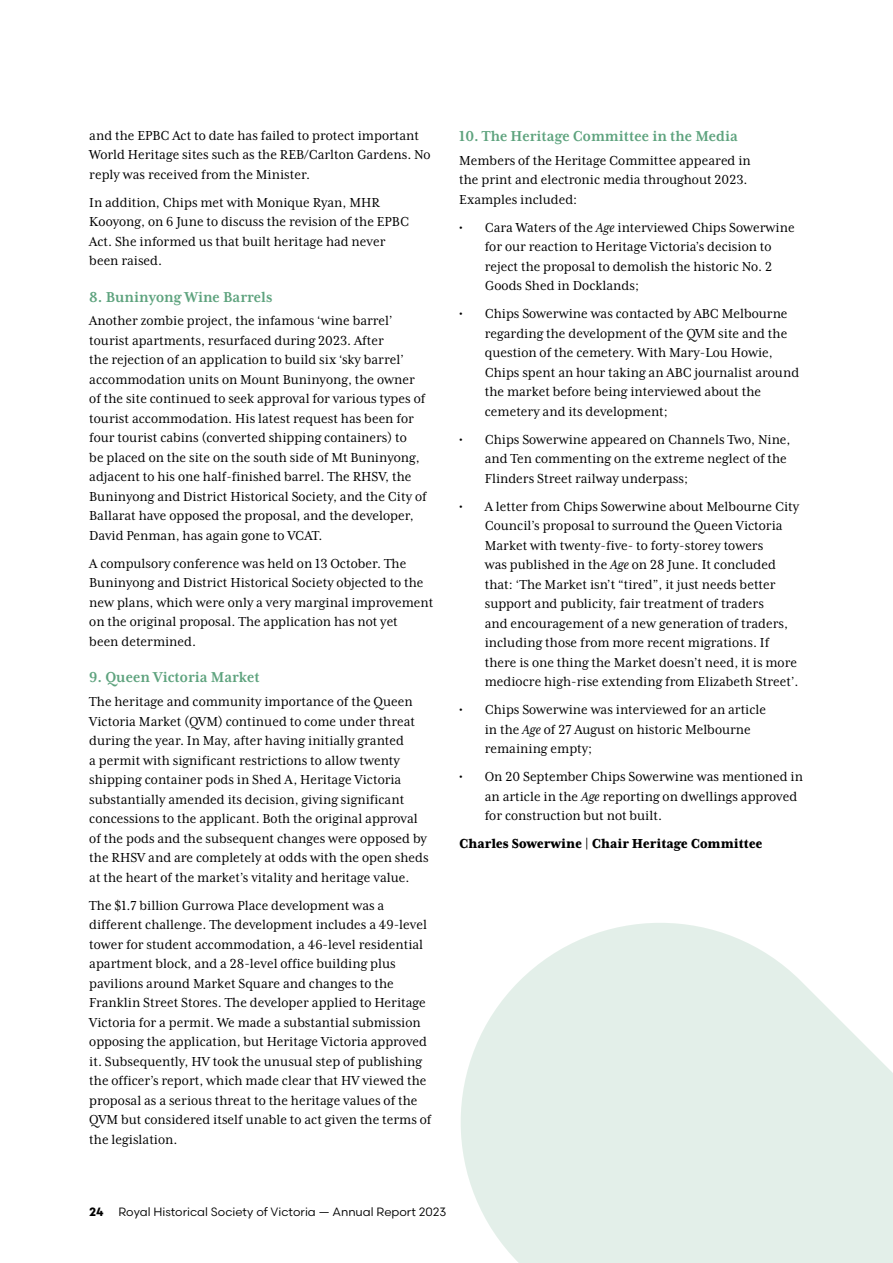
<style>
.page{position:relative;width:893px;height:1263px;background:#fff}
.page>*{position:absolute;margin:0;border:0;box-sizing:border-box;transform-origin:0 0}
.t1{font:700 16.5px "Mrs Eaves XL Serif Nar OT";color:#5ea37e}
.t2{font:15px/19.5px "Mrs Eaves XL Serif Nar OT";color:#000}
.t3{font:800 15px "Mrs Eaves XL Serif Nar OT";color:#000}
.t4{font:12px "Scandia";color:#000}
.s1{font-style:italic}
.s2{font-weight:700}
</style>
<div class="page">
<svg style="left:461px;top:923px;width:432px;height:340px;fill:#e3efe9"></svg>
<p class="t2" style="left:89px;top:125px;width:343px">and the EPBC Act to date has failed to protect important<br>World Heritage sites such as the REB/Carlton Gardens. No reply was received from the Minister.</p>
<p class="t2" style="left:89px;top:192px;width:321px">In addition, Chips met with Monique Ryan, MHR Kooyong, on 6 June to discuss the revision of the EPBC Act. She informed us that built heritage had never been raised.</p>
<p class="t1" style="left:89px;top:287px;width:185px">8. Buninyong Wine Barrels</p>
<p class="t2" style="left:89px;top:311px;width:339px">Another zombie project, the infamous ‘wine barrel’ tourist apartments, resurfaced during 2023. After<br>the rejection of an application to build six ‘sky barrel’ accommodation units on Mount Buninyong, the owner of the site continued to seek approval for various types of tourist accommodation. His latest request has been for four tourist cabins (converted shipping containers) to<br>be placed on the site on the south side of Mt Buninyong, adjacent to his one half-finished barrel. The RHSV, the Buninyong and District Historical Society, and the City of Ballarat have opposed the proposal, and the developer, David Penman, has again gone to VCAT.</p>
<p class="t2" style="left:89px;top:554px;width:346px">A compulsory conference was held on 13 October. The Buninyong and District Historical Society objected to the new plans, which were only a very marginal improvement on the original proposal. The application has not yet<br>been determined.</p>
<p class="t1" style="left:89px;top:668px;width:172px">9. Queen Victoria Market</p>
<p class="t2" style="left:89px;top:692px;width:341px">The heritage and community importance of the Queen Victoria Market (QVM) continued to come under threat during the year. In May, after having initially granted<br>a permit with significant restrictions to allow twenty shipping container pods in Shed A, Heritage Victoria substantially amended its decision, giving significant concessions to the applicant. Both the original approval of the pods and the subsequent changes were opposed by the RHSV and are completely at odds with the open sheds at the heart of the market’s vitality and heritage value.</p>
<p class="t2" style="left:89px;top:895px;width:344px">The $1.7 billion Gurrowa Place development was a different challenge. The development includes a 49-level tower for student accommodation, a 46-level residential apartment block, and a 28-level office building plus pavilions around Market Square and changes to the Franklin Street Stores. The developer applied to Heritage Victoria for a permit. We made a substantial submission opposing the application, but Heritage Victoria approved it. Subsequently, HV took the unusual step of publishing the officer’s report, which made clear that HV viewed the proposal as a serious threat to the heritage values of the QVM but considered itself unable to act given the terms of the legislation.</p>
<p class="t1" style="left:459px;top:127px;width:280px">10. The Heritage Committee in the Media</p>
<p class="t2" style="left:459px;top:150px;width:293px">Members of the Heritage Committee appeared in the print and electronic media throughout 2023.<br>Examples included:</p>
<p class="t2" style="left:485px;top:217px;width:311px;text-indent:-26px">• Cara Waters of the <span class="s1">Age</span> interviewed Chips Sowerwine for our reaction to Heritage Victoria’s decision to reject the proposal to demolish the historic No. 2<br>Goods Shed in Docklands;</p>
<p class="t2" style="left:485px;top:304px;width:316px;text-indent:-26px">• Chips Sowerwine was contacted by ABC Melbourne regarding the development of the QVM site and the question of the cemetery. With Mary-Lou Howie, Chips spent an hour taking an ABC journalist around the market before being interviewed about the cemetery and its development;</p>
<p class="t2" style="left:485px;top:429px;width:307px;text-indent:-26px">• Chips Sowerwine appeared on Channels Two, Nine, and Ten commenting on the extreme neglect of the<br>Flinders Street railway underpass;</p>
<p class="t2" style="left:485px;top:496px;width:316px;text-indent:-26px">• A letter from Chips Sowerwine about Melbourne City Council’s proposal to surround the Queen Victoria Market with twenty-five- to forty-storey towers<br>was published in the <span class="s1">Age</span> on 28 June. It concluded that: ‘The Market isn’t “tired”, it just needs better support and publicity, fair treatment of traders<br>and encouragement of a new generation of traders, including those from more recent migrations. If there is one thing the Market doesn’t need, it is more mediocre high-rise extending from Elizabeth Street’.</p>
<p class="t2" style="left:485px;top:700px;width:283px;text-indent:-26px">• Chips Sowerwine was interviewed for an article in the <span class="s1">Age</span> of 27 August on historic Melbourne remaining empty;</p>
<p class="t2" style="left:485px;top:767px;width:320px;text-indent:-26px">• On 20 September Chips Sowerwine was mentioned in an article in the <span class="s1">Age</span> reporting on dwellings approved for construction but not built.</p>
<p class="t3" style="left:459px;top:835px;width:305px">Charles Sowerwine | Chair Heritage Committee</p>
<p class="t4" style="left:89px;top:1204px;width:359px"><span class="s2">24</span> Royal Historical Society of Victoria — Annual Report 2023</p>
</div>
